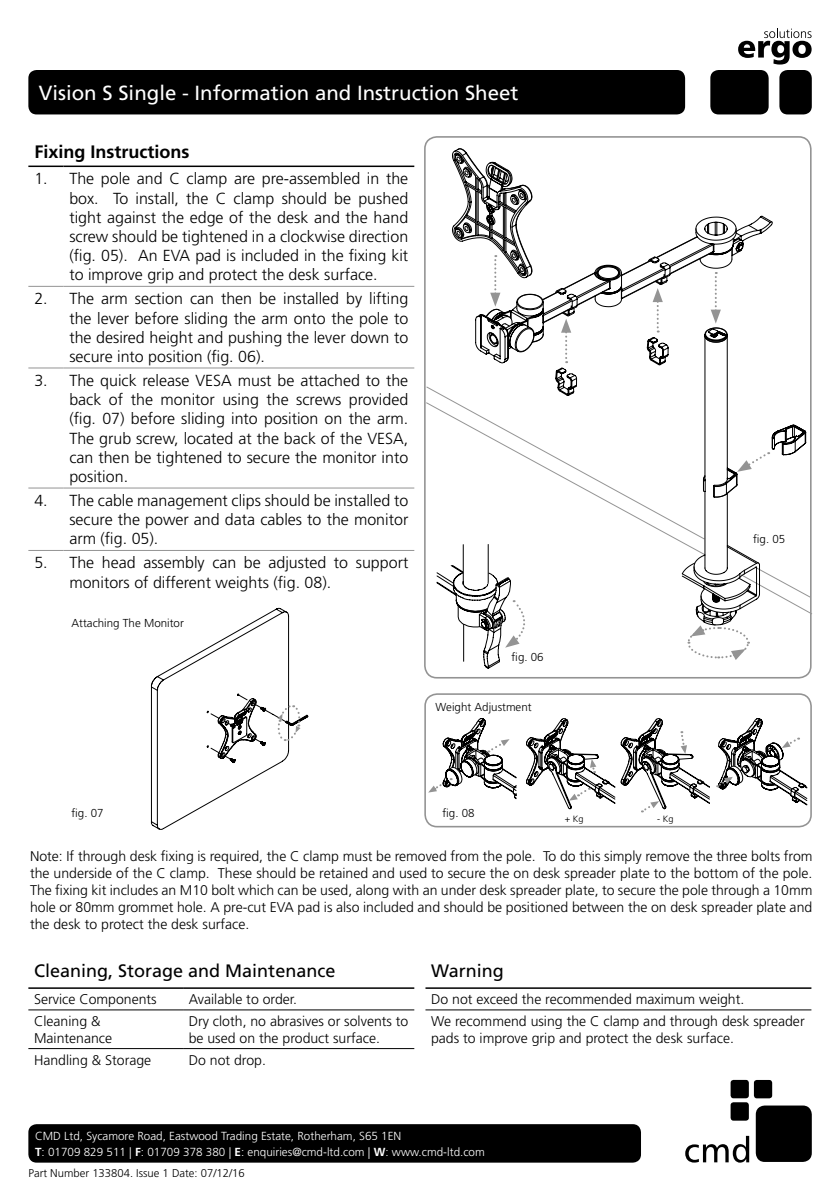
<style>
.page{position:relative;width:840px;height:1191px;background:#fff}
.page>*{position:absolute;margin:0;border:0;box-sizing:border-box;transform-origin:0 0}
.t1{font:20.4px "Frutiger LT Std";color:#fff}
.t2{font:18px "Frutiger LT Std";color:#000}
.t3{font:700 18px "Frutiger LT Std";color:#000}
.t4{font:300 16px/19.2px "Frutiger LT Std";color:#000;text-align:justify}
.t5{font:300 14px/16.8px "Frutiger LT Std";color:#000}
.t6{font:300 11.6px "Frutiger LT Std";color:#fff}
.t7{font:300 11.6px "Frutiger LT Std";color:#000}
.t8{font:300 11.2px "Frutiger LT Std";color:#000}
.t9{font:300 9.2px "Frutiger LT Std";color:#000}
.s1{font-weight:700}
</style>
<div class="page">
<div style="left:424px;top:693px;width:387px;height:134px;border:2px solid #939393;border-radius:12px"></div>
<div style="left:28px;top:70px;width:656px;height:44px;background:#000;border-radius:8px"></div>
<div style="left:710px;top:70px;width:58px;height:44px;background:#000;border-radius:8px"></div>
<div style="left:779px;top:70px;width:32px;height:44px;background:#000;border-radius:8px"></div>
<div style="left:28px;top:1124px;width:612px;height:38px;background:#000;border-radius:8px"></div>
<div style="left:755px;top:1105px;width:56px;height:57px;background:#000;border-radius:9px"></div>
<svg style="left:685px;top:1135px;width:63px;height:27px"></svg>
<div style="left:730px;top:1102px;width:18px;height:18px;background:#000;border-radius:3px"></div>
<div style="left:730px;top:1080px;width:18px;height:18px;background:#000;border-radius:3px"></div>
<div style="left:753px;top:1080px;width:18px;height:18px;background:#000;border-radius:3px"></div>
<hr style="left:28px;top:1009px;width:155px;height:1px;background:#000">
<hr style="left:183px;top:1009px;width:231px;height:1px;background:#000">
<hr style="left:28px;top:1048px;width:155px;height:1px;background:#000">
<hr style="left:183px;top:1048px;width:231px;height:1px;background:#000">
<hr style="left:28px;top:987px;width:155px;height:1px;background:#000">
<hr style="left:183px;top:987px;width:231px;height:1px;background:#000">
<hr style="left:425px;top:1009px;width:386px;height:1px;background:#000">
<hr style="left:425px;top:987px;width:386px;height:1px;background:#000">
<hr style="left:28px;top:165px;width:35px;height:2px;background:#000">
<hr style="left:63px;top:165px;width:351px;height:2px;background:#000">
<hr style="left:28px;top:286px;width:35px;height:1px;background:#939393">
<hr style="left:63px;top:286px;width:351px;height:1px;background:#939393">
<hr style="left:28px;top:367px;width:35px;height:1px;background:#939393">
<hr style="left:63px;top:367px;width:351px;height:1px;background:#939393">
<hr style="left:28px;top:487px;width:35px;height:1px;background:#939393">
<hr style="left:63px;top:487px;width:351px;height:1px;background:#939393">
<hr style="left:28px;top:550px;width:35px;height:1px;background:#939393">
<hr style="left:63px;top:550px;width:351px;height:1px;background:#939393">
<svg style="left:738px;top:28px;width:73px;height:37px"></svg>
<svg style="left:425px;top:402px;width:256px;height:153px"></svg>
<svg style="left:681px;top:272px;width:131px;height:388px"></svg>
<svg style="left:428px;top:718px;width:88px;height:81px"></svg>
<svg style="left:525px;top:693px;width:184px;height:120px"></svg>
<svg style="left:716px;top:710px;width:96px;height:95px"></svg>
<svg style="left:452px;top:148px;width:212px;height:248px"></svg>
<svg style="left:475px;top:216px;width:297px;height:147px"></svg>
<svg style="left:151px;top:607px;width:158px;height:223px"></svg>
<hr style="left:462px;top:544px;width:1px;height:37px;background:#000">
<hr style="left:487px;top:544px;width:1px;height:38px;background:#000">
<svg style="left:436px;top:565px;width:89px;height:104px"></svg>
<p class="t1" style="left:39px;top:81px;width:481px">Vision S Single - Information and Instruction Sheet</p>
<p class="t3" style="left:34px;top:141px;width:156px">Fixing Instructions</p>
<p class="t4" style="left:34px;top:169px;width:15px">1.</p>
<p class="t4" style="left:69px;top:169px;width:340px">The pole and C clamp are pre-assembled in the box. To install, the C clamp should be pushed tight against the edge of the desk and the hand screw should be tightened in a clockwise direction (fig. 05). An EVA pad is included in the fixing kit to improve grip and protect the desk surface.</p>
<p class="t4" style="left:34px;top:289px;width:15px">2.</p>
<p class="t4" style="left:69px;top:289px;width:340px">The arm section can then be installed by lifting the lever before sliding the arm onto the pole to the desired height and pushing the lever down to secure into position (fig. 06).</p>
<p class="t4" style="left:34px;top:371px;width:15px">3.</p>
<p class="t4" style="left:69px;top:371px;width:340px">The quick release VESA must be attached to the back of the monitor using the screws provided (fig. 07) before sliding into position on the arm.<br>The grub screw, located at the back of the VESA, can then be tightened to secure the monitor into position.</p>
<p class="t4" style="left:34px;top:491px;width:15px">4.</p>
<p class="t4" style="left:69px;top:491px;width:340px">The cable management clips should be installed to secure the power and data cables to the monitor arm (fig. 05).</p>
<p class="t4" style="left:34px;top:553px;width:15px">5.</p>
<p class="t4" style="left:69px;top:553px;width:340px">The head assembly can be adjusted to support monitors of different weights (fig. 08).</p>
<p class="t7" style="left:71px;top:616px;width:114px">Attaching The Monitor</p>
<p class="t7" style="left:511px;top:651px;width:34px">fig. 06</p>
<p class="t7" style="left:435px;top:701px;width:97px">Weight Adjustment</p>
<p class="t7" style="left:71px;top:806px;width:34px">fig. 07</p>
<p class="t7" style="left:442px;top:806px;width:34px">fig. 08</p>
<p class="t9" style="left:564px;top:813px;width:20px">+ Kg</p>
<p class="t9" style="left:656px;top:813px;width:18px">- Kg</p>
<p class="t7" style="left:752px;top:533px;width:34px">fig. 05</p>
<p class="t5" style="left:30px;top:848px;width:783px;text-align:justify">Note: If through desk fixing is required, the C clamp must be removed from the pole. To do this simply remove the three bolts from the underside of the C clamp. These should be retained and used to secure the on desk spreader plate to the bottom of the pole.<br>The fixing kit includes an M10 bolt which can be used, along with an under desk spreader plate, to secure the pole through a 10mm hole or 80mm grommet hole. A pre-cut EVA pad is also included and should be positioned between the on desk spreader plate and the desk to protect the desk surface.</p>
<p class="t2" style="left:34px;top:960px;width:303px">Cleaning, Storage and Maintenance</p>
<p class="t5" style="left:34px;top:991px;width:124px">Service Components</p>
<p class="t5" style="left:189px;top:991px;width:110px">Available to order.</p>
<p class="t5" style="left:34px;top:1013px;width:80px">Cleaning &amp;<br>Maintenance</p>
<p class="t5" style="left:189px;top:1013px;width:221px">Dry cloth, no abrasives or solvents to be used on the product surface.</p>
<p class="t5" style="left:34px;top:1051px;width:119px">Handling &amp; Storage</p>
<p class="t5" style="left:189px;top:1051px;width:79px">Do not drop.</p>
<p class="t2" style="left:431px;top:960px;width:74px">Warning</p>
<p class="t5" style="left:431px;top:991px;width:314px">Do not exceed the recommended maximum weight.</p>
<p class="t5" style="left:431px;top:1013px;width:375px">We recommend using the C clamp and through desk spreader pads to improve grip and protect the desk surface.</p>
<p class="t6" style="left:35px;top:1129px;width:367px">CMD Ltd, Sycamore Road, Eastwood Trading Estate, Rotherham, S65 1EN</p>
<p class="t6" style="left:35px;top:1145px;width:451px"><span class="s1">T</span>: 01709 829 511 | <span class="s1">F</span>: 01709 378 380 | <span class="s1">E</span>: enquiries@cmd-ltd.com | <span class="s1">W</span>: www.cmd-ltd.com</p>
<p class="t8" style="left:28px;top:1166px;width:218px">Part Number 133804. Issue 1 Date: 07/12/16</p>
</div>
